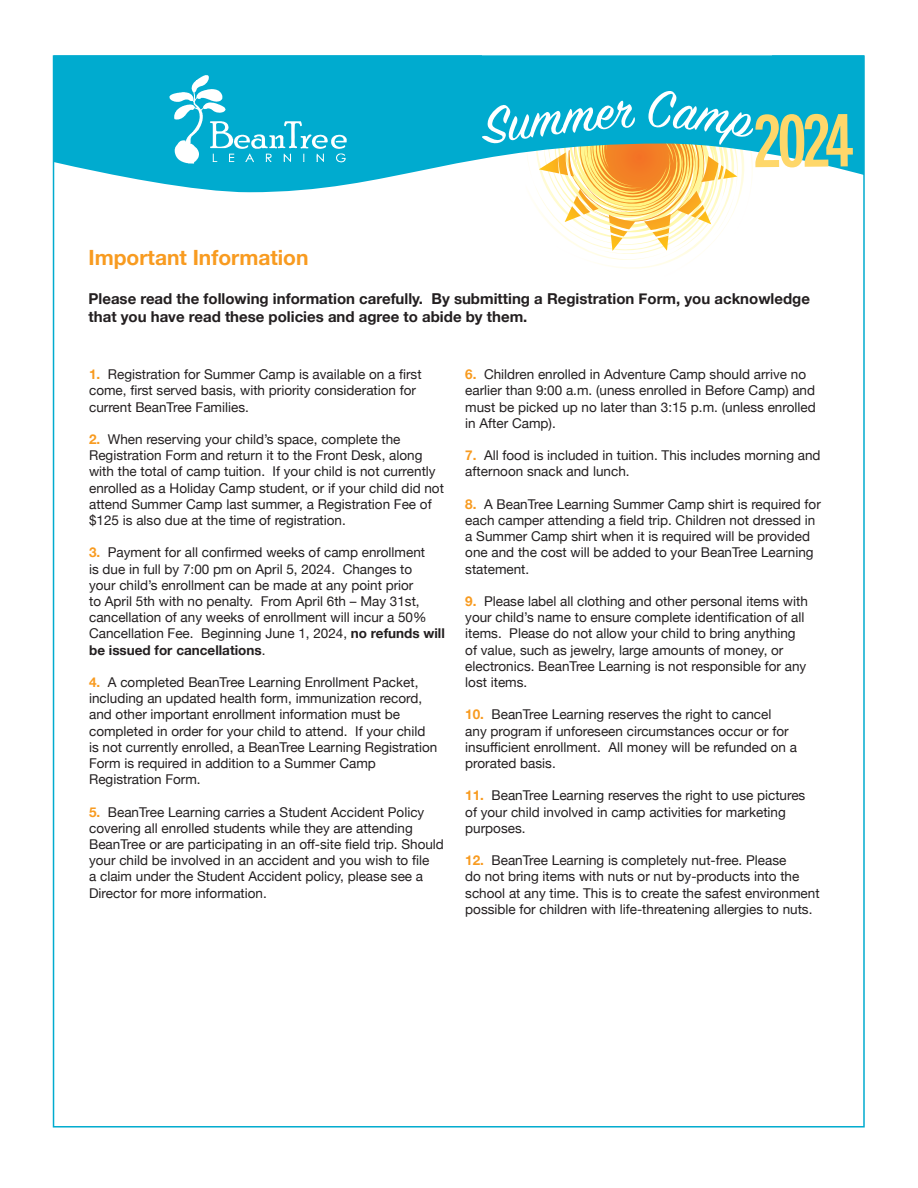
<style>
.page{position:relative;width:918px;height:1188px;background:#fff}
.page>*{position:absolute;margin:0;border:0;box-sizing:border-box;transform-origin:0 0}
.t1{font:72.75px "Trade Gothic Next LT Pro Bd Cm";color:#fed76a}
.t2{font:700 21px "Helvetica Neue";color:#f89b20}
.t3{font:700 15px/18px "Helvetica Neue";color:#231f20}
.t4{font:13.5px/16.2px "Helvetica Neue";color:#231f20}
.s1{font-weight:700;color:#f89b20}
.s2{font-weight:700}
</style>
<div class="page">
<svg style="left:587px;top:251px;width:117px;height:18px"></svg>
<svg style="left:54px;top:55px;width:810px;height:137px;background:#25b7d6"></svg>
<img style="left:170px;top:75px;width:35px;height:33px">
<svg style="left:477px;top:55px;width:279px;height:196px"></svg>
<p class="t1" style="left:754px;top:92px;width:102px">2024</p>
<p class="t2" style="left:89px;top:241px;width:221px">Important Information</p>
<p class="t3" style="left:89px;top:290px;width:723px">Please read the following information carefully. By submitting a Registration Form, you acknowledge that you have read these policies and agree to abide by them.</p>
<p class="t4" style="left:89px;top:367px;width:334px"><span class="s1">1.</span> Registration for Summer Camp is available on a first come, first served basis, with priority consideration for current BeanTree Families.</p>
<p class="t4" style="left:89px;top:432px;width:356px"><span class="s1">2.</span> When reserving your child’s space, complete the Registration Form and return it to the Front Desk, along with the total of camp tuition. If your child is not currently enrolled as a Holiday Camp student, or if your child did not attend Summer Camp last summer, a Registration Fee of $125 is also due at the time of registration.</p>
<p class="t4" style="left:89px;top:545px;width:357px"><span class="s1">3.</span> Payment for all confirmed weeks of camp enrollment<br>is due in full by 7:00 pm on April 5, 2024. Changes to<br>your child’s enrollment can be made at any point prior<br>to April 5th with no penalty. From April 6th – May 31st, cancellation of any weeks of enrollment will incur a 50% Cancellation Fee. Beginning June 1, 2024, <span class="s2">no refunds will be issued for cancellations</span>.</p>
<p class="t4" style="left:89px;top:675px;width:350px"><span class="s1">4.</span> A completed BeanTree Learning Enrollment Packet, including an updated health form, immunization record, and other important enrollment information must be completed in order for your child to attend. If your child is not currently enrolled, a BeanTree Learning Registration Form is required in addition to a Summer Camp Registration Form.</p>
<p class="t4" style="left:89px;top:804px;width:356px"><span class="s1">5.</span> BeanTree Learning carries a Student Accident Policy covering all enrolled students while they are attending BeanTree or are participating in an off-site field trip. Should your child be involved in an accident and you wish to file<br>a claim under the Student Accident policy, please see a Director for more information.</p>
<p class="t4" style="left:465px;top:367px;width:352px"><span class="s1">6.</span> Children enrolled in Adventure Camp should arrive no earlier than 9:00 a.m. (uness enrolled in Before Camp) and must be picked up no later than 3:15 p.m. (unless enrolled in After Camp).</p>
<p class="t4" style="left:465px;top:448px;width:357px"><span class="s1">7.</span> All food is included in tuition. This includes morning and afternoon snack and lunch.</p>
<p class="t4" style="left:465px;top:497px;width:357px"><span class="s1">8.</span> A BeanTree Learning Summer Camp shirt is required for each camper attending a field trip. Children not dressed in a Summer Camp shirt when it is required will be provided one and the cost will be added to your BeanTree Learning statement.</p>
<p class="t4" style="left:465px;top:594px;width:344px"><span class="s1">9.</span> Please label all clothing and other personal items with your child’s name to ensure complete identification of all items. Please do not allow your child to bring anything of value, such as jewelry, large amounts of money, or electronics. BeanTree Learning is not responsible for any lost items.</p>
<p class="t4" style="left:465px;top:707px;width:333px"><span class="s1">10.</span> BeanTree Learning reserves the right to cancel<br>any program if unforeseen circumstances occur or for insufficient enrollment. All money will be refunded on a prorated basis.</p>
<p class="t4" style="left:465px;top:788px;width:342px"><span class="s1">11.</span> BeanTree Learning reserves the right to use pictures of your child involved in camp activities for marketing purposes.</p>
<p class="t4" style="left:465px;top:853px;width:356px"><span class="s1">12.</span> BeanTree Learning is completely nut-free. Please<br>do not bring items with nuts or nut by-products into the school at any time. This is to create the safest environment possible for children with life-threatening allergies to nuts.</p>
</div>
